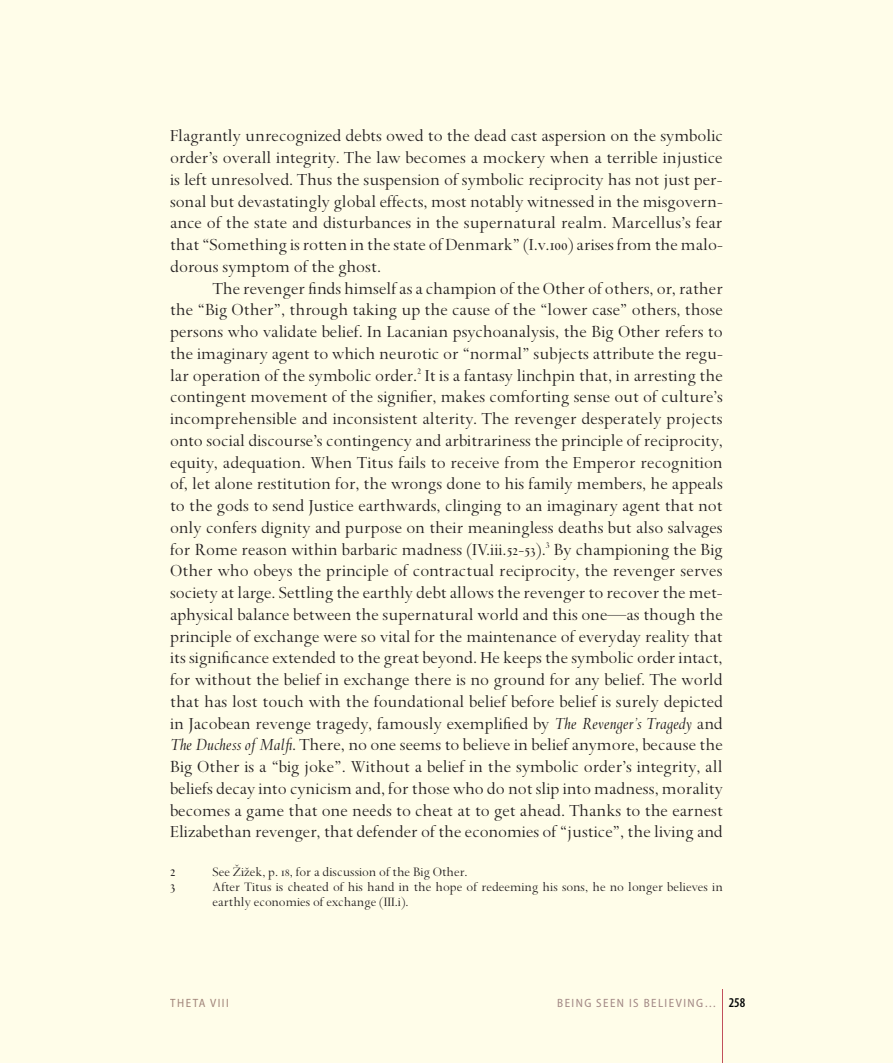
<style>
.page{position:relative;width:893px;height:1063px;background:#fffde9}
.page>*{position:absolute;margin:0;border:0;box-sizing:border-box;transform-origin:0 0}
.t1{font:18.75px/21.8px "Spectrum";color:#231f20;text-align:justify}
.t2{font:18px "Spectrum MT SC";color:#231f20}
.t3{font:14.25px/15px "Spectrum";color:#231f20}
.t4{font:semi-condensed 12px "Myriad Pro";letter-spacing:.12em;color:#a18784}
.t5{font:semi-condensed 12px "Myriad Pro";letter-spacing:.12em;color:#a2867b}
.s1{font-family:"Spectrum MT SC"}
.s2{font-style:italic}
.s3{font-weight:600;font-stretch:condensed;font-size:13.5px;color:#030505}
</style>
<div class="page">
<hr style="left:723px;top:990px;width:1px;height:73px;background:#c2505c">
<p class="t1" style="left:170px;top:125px;width:554px">Flagrantly unrecognized debts owed to the dead cast aspersion on the symbolic order’s overall integrity. The law becomes a mockery when a terrible injustice is left unresolved. Thus the suspension of symbolic reciprocity has not just per&shy;sonal but devastatingly global effects, most notably witnessed in the misgovern&shy;ance of the state and disturbances in the supernatural realm. Marcellus’s fear that “Something is rotten in the state of Denmark” (I.v.<span class="s1">100</span>) arises from the malo&shy;dorous symptom of the ghost.</p>
<p class="t1" style="left:170px;top:278px;width:555px;text-indent:43px">The revenger finds himself as a champion of the Other of others, or, rather the “Big Other”, through taking up the cause of the “lower case” others, those persons who validate belief. In Lacanian psychoanalysis, the Big Other refers to the imaginary agent to which neurotic or “normal” subjects attribute the regu&shy;lar operation of the symbolic order.<sup>2</sup> It is a fantasy linchpin that, in arresting the contingent movement of the signifier, makes comforting sense out of culture’s incomprehensible and inconsistent alterity. The revenger desperately projects onto social discourse’s contingency and arbitrariness the principle of reciprocity, equity, adequation. When Titus fails to receive from the Emperor recognition of, let alone restitution for, the wrongs done to his family members, he appeals to the gods to send Justice earthwards, clinging to an imaginary agent that not only confers dignity and purpose on their meaningless deaths but also salvages for Rome reason within barbaric madness (IV.iii.<span class="s1">52</span>-<span class="s1">53</span>).<sup>3</sup> By championing the Big Other who obeys the principle of contractual reciprocity, the revenger serves society at large. Settling the earthly debt allows the revenger to recover the met&shy;aphysical balance between the supernatural world and this one—as though the principle of exchange were so vital for the maintenance of everyday reality that its significance extended to the great beyond. He keeps the symbolic order intact, for without the belief in exchange there is no ground for any belief. The world that has lost touch with the foundational belief before belief is surely depicted in Jacobean revenge tragedy, famously exemplified by <span class="s2">The Revenger’s Tragedy</span> and <span class="s2">The Duchess of Malfi</span>. There, no one seems to believe in belief anymore, because the Big Other is a “big joke”. Without a belief in the symbolic order’s integrity, all beliefs decay into cynicism and, for those who do not slip into madness, morality becomes a game that one needs to cheat at to get ahead. Thanks to the earnest Elizabethan revenger, that defender of the economies of “justice”, the living and</p>
<p class="t2" style="left:170px;top:861px;width:7px">2</p>
<p class="t3" style="left:213px;top:864px;width:257px">See Žižek, p. <span class="s1">18</span>, for a discussion of the Big Other.</p>
<p class="t2" style="left:170px;top:876px;width:7px">3</p>
<p class="t3" style="left:213px;top:879px;width:512px">After Titus is cheated of his hand in the hope of redeeming his sons, he no longer believes in earthly economies of exchange (III.i).</p>
<p class="t5" style="left:170px;top:996px;width:60px">THETA VIII</p>
<p class="t4" style="left:557px;top:996px;width:190px">BEING SEEN IS BELIEVING… <span class="s3">258</span></p>
</div>
